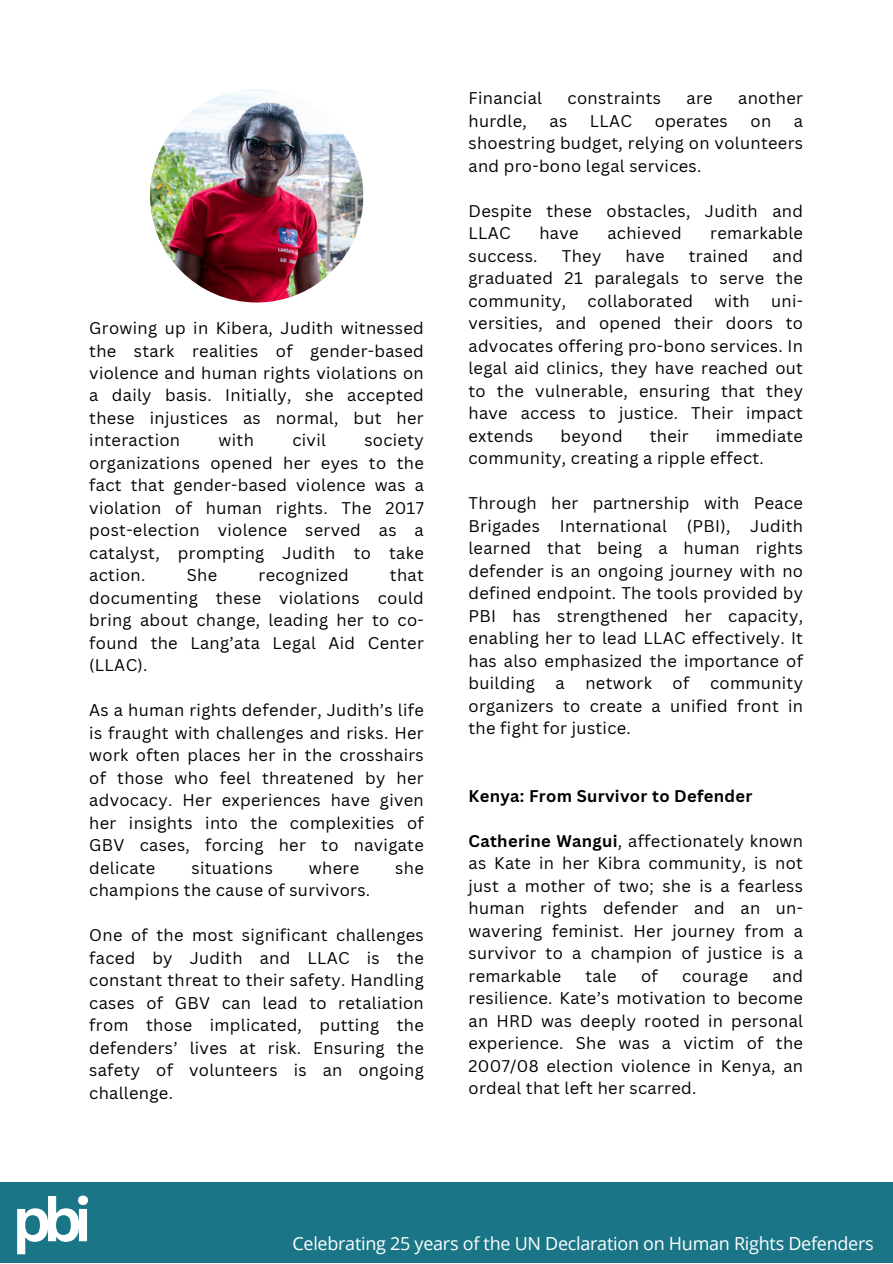
<style>
.page{position:relative;width:893px;height:1264px;background:#fff}
.page>*{position:absolute;margin:0;border:0;box-sizing:border-box;transform-origin:0 0}
.t1{font:700 60px "Canva Sans";color:#fff}
.t2{font:18px "Open Sans";letter-spacing:-.015em;color:#fff}
.t3{font:16.5px/22.5px "Canva Sans";letter-spacing:.02em;color:#000;text-align:justify}
.t4{font:700 16.5px "Canva Sans";letter-spacing:.02em;color:#000}
.s1{font-weight:700}
</style>
<div class="page">
<div style="left:0;top:1182px;width:892px;height:80px;background:#1a7687"></div>
<img style="left:150px;top:89px;width:213px;height:213px;border-radius:50%">
<p class="t3" style="left:89px;top:316px;width:336px">Growing up in Kibera, Judith witnessed the stark realities of gender-based violence and human rights violations on a daily basis. Initially, she accepted these injustices as normal, but her interaction</p>
<p class="t3" style="left:89px;top:429px;width:336px;text-indent:275px">society organizations opened her eyes to the fact that gender-based violence was a violation of human rights. The 2017 post-election violence served as a catalyst, prompting Judith to take action.</p>
<p class="t3" style="left:218px;top:429px;width:37px">with</p>
<p class="t3" style="left:292px;top:429px;width:35px">civil</p>
<p class="t3" style="left:89px;top:563px;width:336px;text-indent:300px">that documenting these violations could bring about change, leading her to co&shy;found the Lang’ata Legal Aid Center (LLAC).</p>
<p class="t3" style="left:89px;top:698px;width:336px">As a human rights defender, Judith’s life is fraught with challenges and risks. Her work often places her in the crosshairs of those who feel threatened by her advocacy. Her experiences have given her insights into the complexities of GBV cases, forcing her to navigate delicate</p>
<p class="t3" style="left:187px;top:563px;width:32px">She</p>
<p class="t3" style="left:258px;top:563px;width:92px">recognized</p>
<p class="t3" style="left:191px;top:856px;width:83px">situations</p>
<p class="t3" style="left:309px;top:856px;width:52px">where</p>
<p class="t3" style="left:395px;top:856px;width:30px">she</p>
<p class="t3" style="left:89px;top:878px;width:282px">champions the cause of survivors.</p>
<p class="t3" style="left:89px;top:923px;width:336px">One of the most significant challenges faced by Judith and LLAC is the constant threat to their safety. Handling cases of GBV can lead to retaliation from those implicated, putting the defenders’ lives at risk. Ensuring the safety of volunteers is an ongoing challenge.</p>
<p class="t3" style="left:468px;top:87px;width:75px">Financial</p>
<p class="t3" style="left:567px;top:87px;width:95px">constraints</p>
<p class="t3" style="left:686px;top:87px;width:28px">are</p>
<p class="t3" style="left:738px;top:87px;width:66px">another</p>
<p class="t3" style="left:468px;top:109px;width:60px">hurdle,</p>
<p class="t3" style="left:549px;top:109px;width:19px">as</p>
<p class="t3" style="left:590px;top:109px;width:44px">LLAC</p>
<p class="t3" style="left:654px;top:109px;width:74px">operates</p>
<p class="t3" style="left:750px;top:109px;width:22px">on</p>
<p class="t3" style="left:468px;top:109px;width:336px;text-indent:325px">a shoestring budget, relying on volunteers and pro-bono legal services.</p>
<p class="t3" style="left:468px;top:199px;width:336px">Despite these obstacles, Judith and<br>LLAC</p>
<p class="t3" style="left:539px;top:222px;width:41px">have</p>
<p class="t3" style="left:607px;top:222px;width:76px">achieved</p>
<p class="t3" style="left:710px;top:222px;width:94px">remarkable</p>
<p class="t3" style="left:468px;top:244px;width:336px;text-indent:304px">and graduated 21 paralegals to serve the community,</p>
<p class="t3" style="left:468px;top:244px;width:71px">success.</p>
<p class="t3" style="left:561px;top:244px;width:41px">They</p>
<p class="t3" style="left:625px;top:244px;width:41px">have</p>
<p class="t3" style="left:688px;top:244px;width:61px">trained</p>
<p class="t3" style="left:468px;top:289px;width:336px;text-indent:302px">uni&shy;versities, and opened their doors to advocates offering pro-bono services. In legal aid clinics, they have reached out to the vulnerable, ensuring that they have access to justice. Their impact extends</p>
<p class="t3" style="left:587px;top:289px;width:107px">collaborated</p>
<p class="t3" style="left:714px;top:289px;width:37px">with</p>
<p class="t3" style="left:468px;top:424px;width:336px;text-indent:247px">immediate community, creating a ripple effect.</p>
<p class="t3" style="left:468px;top:491px;width:336px">Through her partnership with Peace Brigades International (PBI), Judith learned that being a human rights defender is an ongoing journey with no defined endpoint. The tools provided by PBI has strengthened her capacity, enabling her to lead LLAC effectively. It has also emphasized the importance of building a network of community organizers to create a unified front in the fight for justice.</p>
<p class="t3" style="left:560px;top:424px;width:64px">beyond</p>
<p class="t3" style="left:649px;top:424px;width:41px">their</p>
<p class="t4" style="left:468px;top:784px;width:285px">Kenya: From Survivor to Defender</p>
<p class="t3" style="left:468px;top:829px;width:336px"><span class="s1">Catherine Wangui</span>, affectionately known as Kate in her Kibra community, is not just a mother of two; she is a fearless human rights defender and an un&shy;wavering feminist. Her journey from a survivor to a champion of justice is a remarkable</p>
<p class="t3" style="left:585px;top:964px;width:33px">tale</p>
<p class="t3" style="left:641px;top:964px;width:18px">of</p>
<p class="t3" style="left:682px;top:964px;width:67px">courage</p>
<p class="t3" style="left:468px;top:964px;width:336px;text-indent:304px">and resilience. Kate’s motivation to become an HRD was deeply rooted in personal experience. She was a victim of the 2007/08 election violence in Kenya, an ordeal that left her scarred.</p>
<p class="t1" style="left:12px;top:1177px;width:81px">pbi</p>
<p class="t2" style="left:292px;top:1230px;width:582px">Celebrating 25 years of the UN Declaration on Human Rights Defenders</p>
</div>
